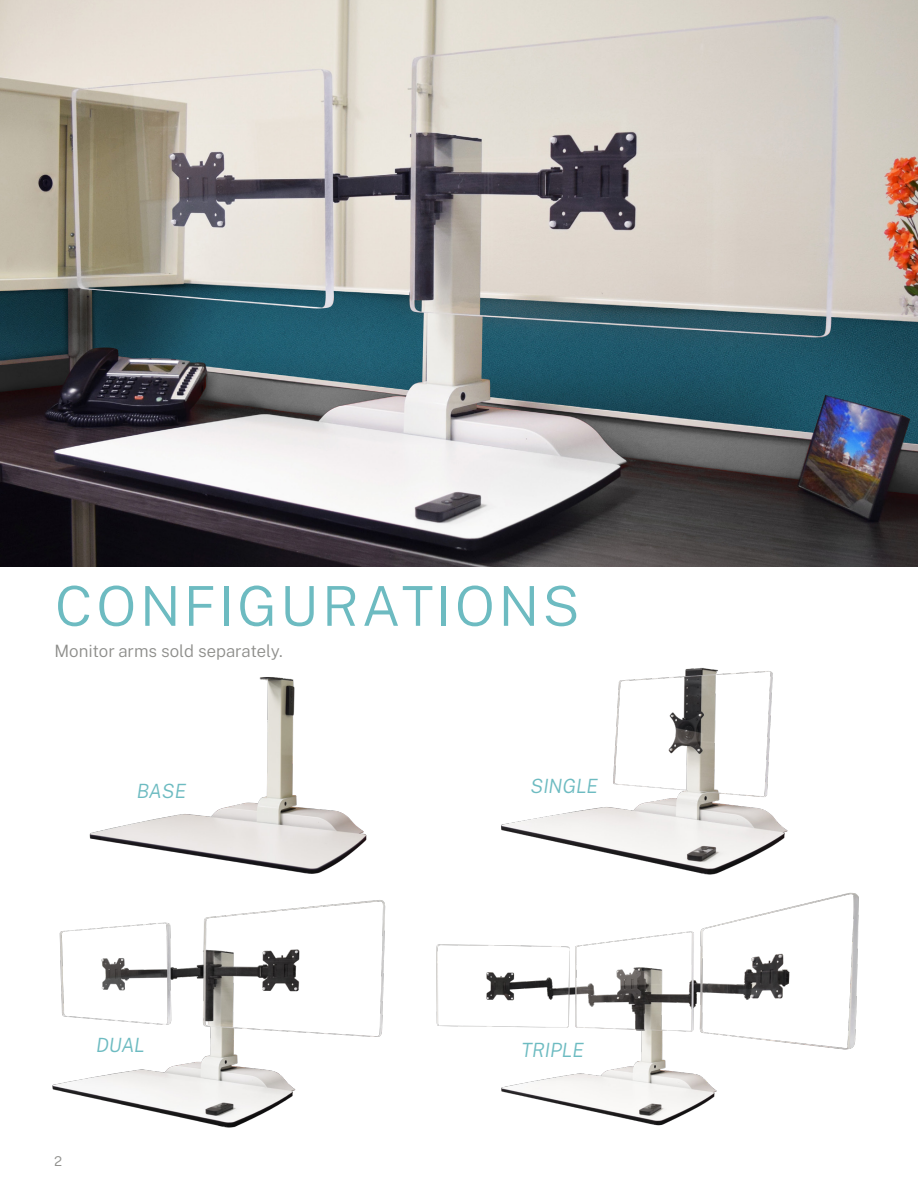
<style>
.page{position:relative;width:918px;height:1188px;background:#fff}
.page>*{position:absolute;margin:0;border:0;box-sizing:border-box;transform-origin:0 0}
.t1{font:300 54.9px "Public Sans";letter-spacing:.06em;color:#6dbbc1}
.t2{font:italic 300 19.65px "Public Sans";color:#6dbbc1}
.t3{font:300 16.95px "Public Sans";color:#8e8e8b}
</style>
<div class="page">
<img style="left:89px;top:677px;width:278px;height:197px">
<img style="left:501px;top:667px;width:287px;height:208px">
<img style="left:52px;top:900px;width:334px;height:228px">
<img style="left:436px;top:892px;width:423px;height:234px">
<img style="left:0;top:0;width:918px;height:567px">
<h1 class="t1" style="left:55px;top:565px;width:527px">CONFIGURATIONS</h1>
<p class="t3" style="left:55px;top:638px;width:230px">Monitor arms sold separately.</p>
<p class="t2" style="left:137px;top:776px;width:51px">BASE</p>
<p class="t2" style="left:530px;top:771px;width:69px">SINGLE</p>
<p class="t2" style="left:96px;top:1030px;width:50px">DUAL</p>
<p class="t2" style="left:522px;top:1035px;width:64px">TRIPLE</p>
</div>
